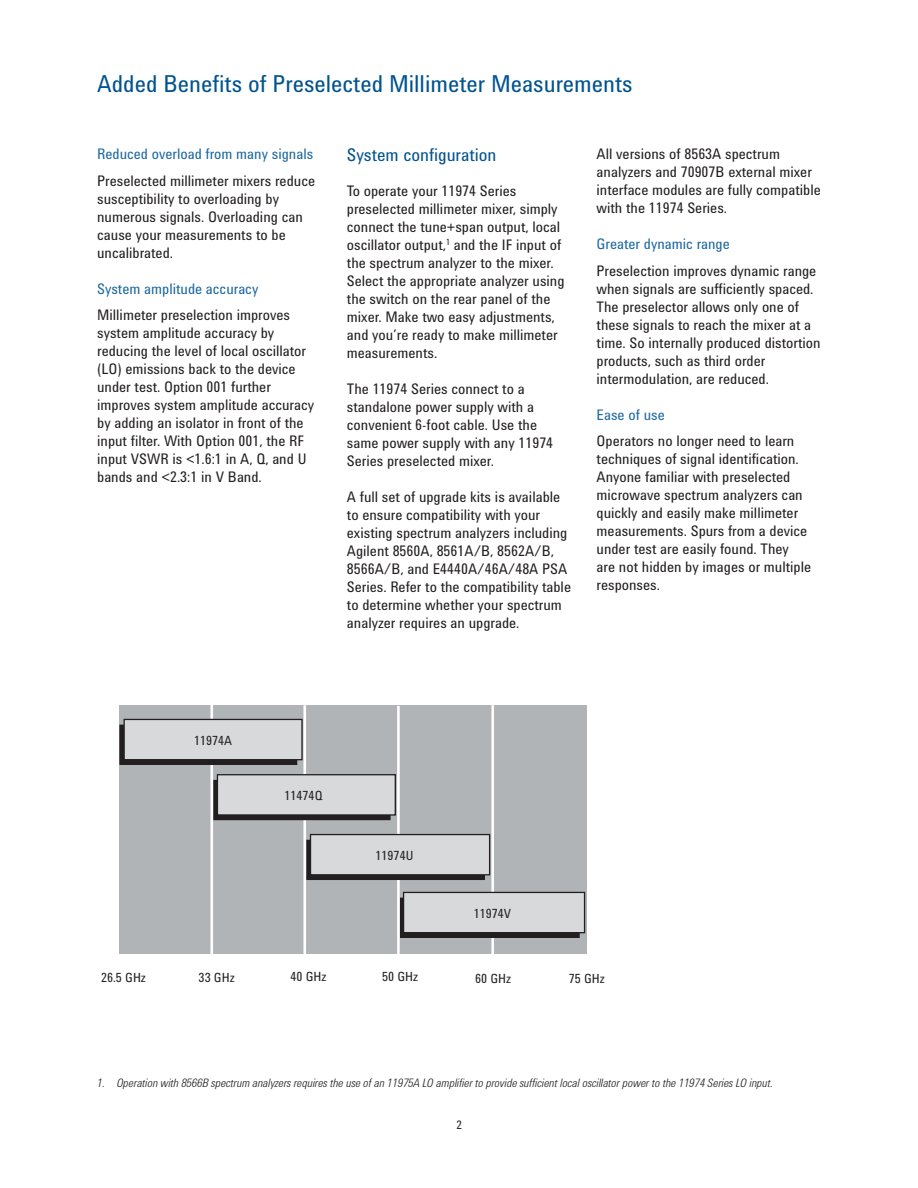
<style>
.page{position:relative;width:918px;height:1188px;background:#fff}
.page>*{position:absolute;margin:0;border:0;box-sizing:border-box;transform-origin:0 0}
.t1{font:24px "Agilent Condensed CFF";color:#00538e}
.t2{font:18px "Agilent Condensed CFF";color:#00538e}
.t3{font:15px/18px "Agilent Condensed CFF";color:#231f20}
.t4{font:15px "Agilent Condensed CFF";color:#1e69a0}
.t5{font:13.05px "Agilent Condensed CFF";color:#231f20}
.t6{font:italic 300 12px "Agilent Condensed CFF";color:#231f20}
.t7{font:12px "Agilent Condensed CFF";color:#231f20}
</style>
<div class="page">
<div style="left:119px;top:705px;width:468px;height:249px;background:#b1b4b6"></div>
<hr style="left:303px;top:705px;width:3px;height:249px;background:#fff">
<hr style="left:397px;top:706px;width:3px;height:249px;background:#fff">
<hr style="left:491px;top:705px;width:3px;height:249px;background:#fff">
<hr style="left:210px;top:705px;width:3px;height:249px;background:#fff">
<div style="left:120px;top:725px;width:177px;height:39px;background:#231f20"></div>
<div style="left:119px;top:725px;width:178px;height:40px;border:1px solid #231f20"></div>
<div style="left:124px;top:719px;width:178px;height:41px;background:#d8d9da"></div>
<div style="left:124px;top:719px;width:179px;height:41px;border:1px solid #231f20"></div>
<div style="left:214px;top:781px;width:176px;height:39px;background:#231f20"></div>
<div style="left:213px;top:780px;width:178px;height:40px;border:1px solid #231f20"></div>
<div style="left:217px;top:775px;width:178px;height:40px;background:#d8d9da"></div>
<div style="left:217px;top:774px;width:179px;height:42px;border:1px solid #231f20"></div>
<div style="left:307px;top:840px;width:177px;height:39px;background:#231f20"></div>
<div style="left:306px;top:840px;width:179px;height:40px;border:1px solid #231f20"></div>
<div style="left:311px;top:835px;width:179px;height:40px;background:#d8d9da"></div>
<div style="left:310px;top:834px;width:180px;height:41px;border:1px solid #231f20"></div>
<div style="left:401px;top:898px;width:178px;height:39px;background:#231f20"></div>
<div style="left:400px;top:898px;width:180px;height:40px;border:1px solid #231f20"></div>
<div style="left:404px;top:892px;width:181px;height:41px;background:#d8d9da"></div>
<div style="left:403px;top:892px;width:182px;height:41px;border:1px solid #231f20"></div>
<h1 class="t1" style="left:97px;top:75px;width:537px">Added Benefits of Preselected Millimeter Measurements</h1>
<p class="t4" style="left:97px;top:149px;width:218px">Reduced overload from many signals</p>
<p class="t3" style="left:97px;top:173px;width:219px">Preselected millimeter mixers reduce susceptibility to overloading by numerous signals. Overloading can cause your measurements to be uncalibrated.</p>
<p class="t4" style="left:97px;top:283px;width:163px">System amplitude accuracy</p>
<p class="t3" style="left:97px;top:308px;width:218px">Millimeter preselection improves system amplitude accuracy by reducing the level of local oscillator (LO) emissions back to the device under test. Option 001 further improves system amplitude accuracy by adding an isolator in front of the input filter. With Option 001, the RF input VSWR is &lt;1.6:1 in A, Q, and U bands and &lt;2.3:1 in V Band.</p>
<p class="t2" style="left:347px;top:149px;width:151px">System configuration</p>
<p class="t3" style="left:347px;top:184px;width:219px">To operate your 11974 Series preselected millimeter mixer, simply connect the tune+span output, local oscillator output,<sup>1</sup> and the IF input of the spectrum analyzer to the mixer.<br>Select the appropriate analyzer using the switch on the rear panel of the mixer. Make two easy adjustments, and you’re ready to make millimeter measurements.</p>
<p class="t3" style="left:347px;top:382px;width:208px">The 11974 Series connect to a standalone power supply with a convenient 6-foot cable. Use the same power supply with any 11974<br>Series preselected mixer.</p>
<p class="t3" style="left:347px;top:490px;width:226px">A full set of upgrade kits is available to ensure compatibility with your existing spectrum analyzers including Agilent 8560A, 8561A/B, 8562A/B, 8566A/B, and E4440A/46A/48A PSA Series. Refer to the compatibility table to determine whether your spectrum analyzer requires an upgrade.</p>
<p class="t3" style="left:597px;top:147px;width:226px">All versions of 8563A spectrum analyzers and 70907B external mixer interface modules are fully compatible with the 11974 Series.</p>
<p class="t4" style="left:597px;top:239px;width:135px">Greater dynamic range</p>
<p class="t3" style="left:597px;top:263px;width:226px">Preselection improves dynamic range when signals are sufficiently spaced.<br>The preselector allows only one of these signals to reach the mixer at a time. So internally produced distortion products, such as third order intermodulation, are reduced.</p>
<p class="t4" style="left:597px;top:409px;width:70px">Ease of use</p>
<p class="t3" style="left:597px;top:434px;width:216px">Operators no longer need to learn techniques of signal identification.<br>Anyone familiar with preselected microwave spectrum analyzers can quickly and easily make millimeter measurements. Spurs from a device under test are easily found. They are not hidden by images or multiple responses.</p>
<p class="t5" style="left:194px;top:735px;width:40px">11974A</p>
<p class="t5" style="left:284px;top:791px;width:39px">11474Q</p>
<p class="t5" style="left:376px;top:850px;width:39px">11974U</p>
<p class="t5" style="left:474px;top:909px;width:39px">11974V</p>
<p class="t5" style="left:101px;top:973px;width:46px">26.5 GHz</p>
<p class="t5" style="left:199px;top:973px;width:38px">33 GHz</p>
<p class="t5" style="left:290px;top:972px;width:38px">40 GHz</p>
<p class="t5" style="left:382px;top:972px;width:38px">50 GHz</p>
<p class="t5" style="left:475px;top:973px;width:38px">60 GHz</p>
<p class="t5" style="left:569px;top:973px;width:38px">75 GHz</p>
<p class="t6" style="left:97px;top:1079px;width:677px">1. Operation with 8566B spectrum analyzers requires the use of an 11975A LO amplifier to provide sufficient local oscillator power to the 11974 Series LO input.</p>
<p class="t7" style="left:456px;top:1120px;width:7px">2</p>
</div>
